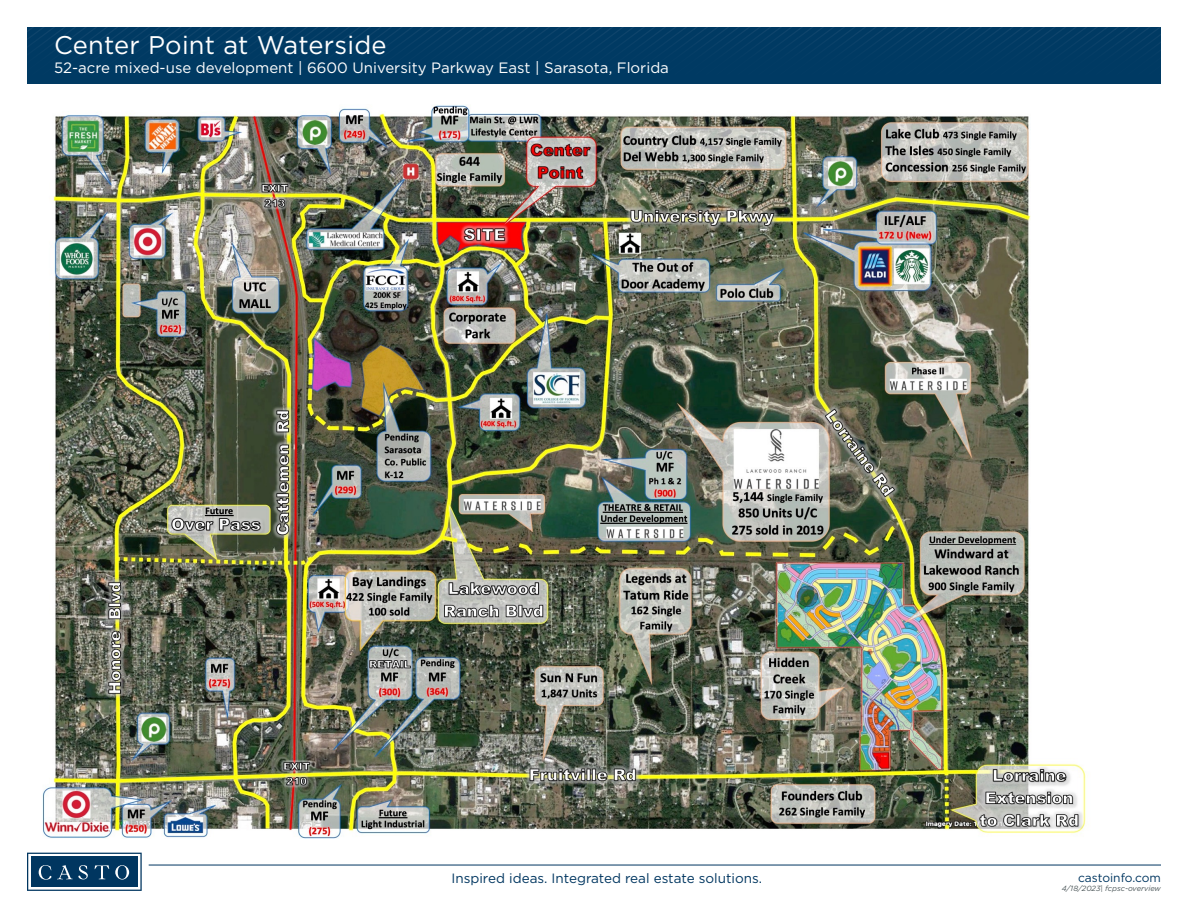
<style>
.page{position:relative;width:1188px;height:918px;background:#fff}
.page>*{position:absolute;margin:0;border:0;box-sizing:border-box;transform-origin:0 0}
.t1{font:25.5px "Gotham";letter-spacing:.01em;color:#fff}
.t2{font:15px "Gotham";color:#fff}
.t3{font:13.5px "Gotham";color:#003660}
.t4{font:12px "Gotham";color:#003660}
.t5{font:italic 7.5px "Gotham";color:#4c5759}
</style>
<div class="page">
<div style="left:27px;top:27px;width:1134px;height:56px;background:#003a63"></div>
<svg style="left:27px;top:27px;width:1134px;height:15px"></svg>
<svg style="left:27px;top:853px;width:115px;height:38px"></svg>
<hr style="left:149px;top:865px;width:1012px;height:1px;background:#003660">
<img style="left:42px;top:105px;width:1044px;height:734px">
<div style="left:1031px;top:88px;width:115px;height:562px;background:#fff"></div>
<h1 class="t1" style="left:54px;top:29px;width:334px">Center Point at Waterside</h1>
<p class="t2" style="left:54px;top:58px;width:616px">52-acre mixed-use development | 6600 University Parkway East | Sarasota, Florida</p>
<p class="t3" style="left:452px;top:870px;width:312px">Inspired ideas. Integrated real estate solutions.</p>
<p class="t4" style="left:1078px;top:870px;width:84px">castoinfo.com</p>
<p class="t5" style="left:1062px;top:884px;width:101px">4/18/2023| fcpsc-overview</p>
</div>
